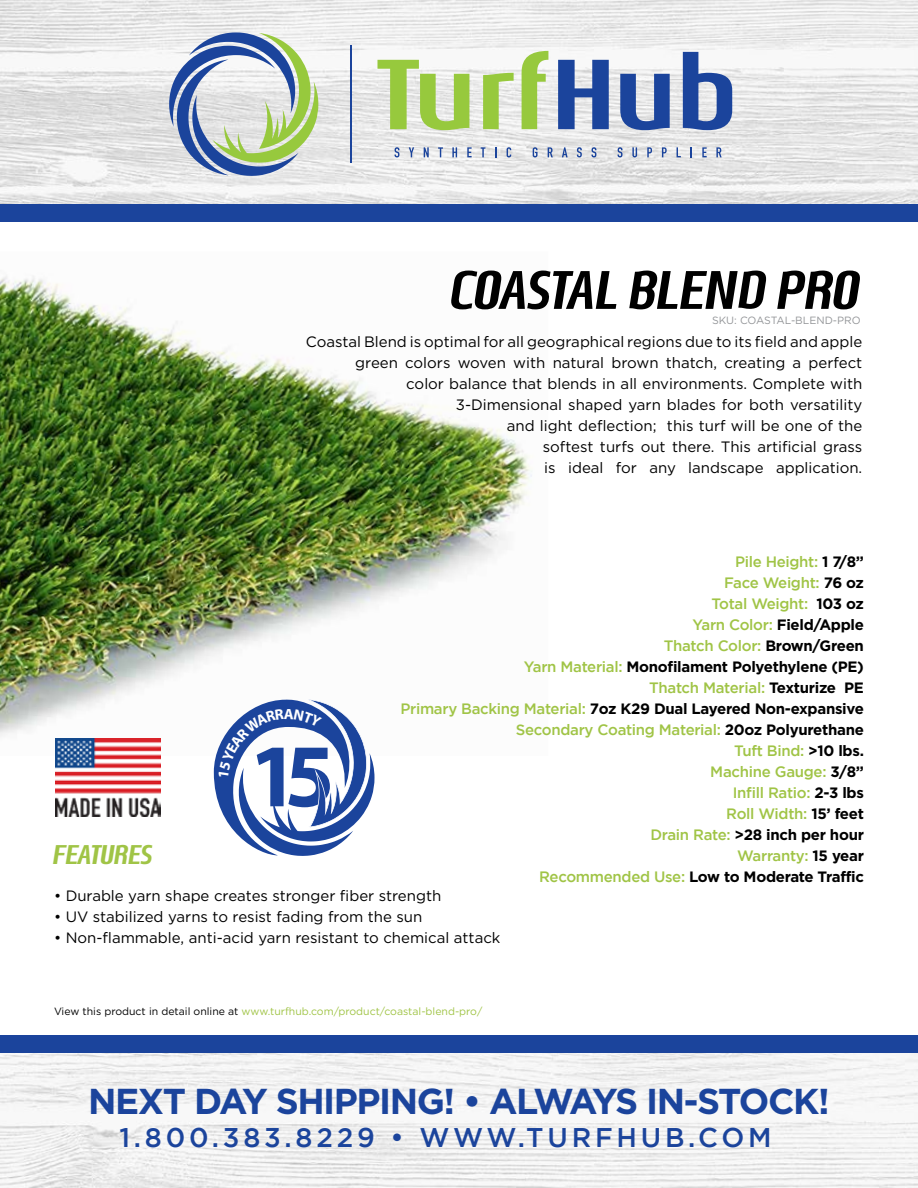
<style>
.page{position:relative;width:918px;height:1188px;background:#fff}
.page>*{position:absolute;margin:0;border:0;box-sizing:border-box;transform-origin:0 0}
.t1{font:italic 700 54px "Nautikka";letter-spacing:-.03em;color:#000}
.t2{font:700 36px "Gotham";letter-spacing:-.04em;color:#1b449c}
.t3{font:500 27px "Gotham";letter-spacing:.14em;color:#1b449c}
.t4{font:italic 700 27px "Nautikka";letter-spacing:-.03em;color:#a0c446}
.t5{font:15px/21px "Gotham HTF";color:#000;text-align:right}
.t6{font:500 15px/21px "Gotham";letter-spacing:-.02em;color:#a0c446;text-align:right}
.t7{font:10.5px "Gotham HTF";color:#a0c446}
.t8{font:10.5px "Gotham HTF";color:#939598}
.s1{font-weight:700;color:#000}
.s2{color:#000}
</style>
<div class="page">
<img style="left:0;top:0;width:918px;height:1188px">
<div style="left:0;top:221px;width:918px;height:814px;background:#fff"></div>
<img style="left:0;top:276px;width:532px;height:480px">
<hr style="left:350px;top:46px;width:1px;height:117px;background:#1b449c">
<svg style="left:169px;top:32px;width:149px;height:144px"></svg>
<svg style="left:394px;top:147px;width:5px;height:10px"></svg>
<svg style="left:409px;top:147px;width:5px;height:10px"></svg>
<svg style="left:424px;top:147px;width:5px;height:10px"></svg>
<svg style="left:438px;top:147px;width:5px;height:10px"></svg>
<svg style="left:452px;top:147px;width:5px;height:10px"></svg>
<svg style="left:467px;top:147px;width:5px;height:10px"></svg>
<svg style="left:481px;top:147px;width:4px;height:10px"></svg>
<svg style="left:507px;top:147px;width:4px;height:10px"></svg>
<svg style="left:533px;top:147px;width:5px;height:10px"></svg>
<svg style="left:548px;top:147px;width:5px;height:10px"></svg>
<svg style="left:562px;top:147px;width:6px;height:10px"></svg>
<svg style="left:577px;top:147px;width:5px;height:10px"></svg>
<svg style="left:591px;top:147px;width:5px;height:10px"></svg>
<svg style="left:618px;top:147px;width:5px;height:10px"></svg>
<svg style="left:632px;top:147px;width:5px;height:10px"></svg>
<svg style="left:647px;top:147px;width:5px;height:10px"></svg>
<svg style="left:662px;top:147px;width:5px;height:10px"></svg>
<svg style="left:677px;top:147px;width:4px;height:10px"></svg>
<svg style="left:702px;top:147px;width:5px;height:10px"></svg>
<svg style="left:716px;top:147px;width:6px;height:10px"></svg>
<svg style="left:377px;top:60px;width:92px;height:70px"></svg>
<svg style="left:483px;top:73px;width:31px;height:56px"></svg>
<svg style="left:522px;top:51px;width:26px;height:78px"></svg>
<svg style="left:558px;top:60px;width:51px;height:69px;background:#5a77b4"></svg>
<svg style="left:620px;top:74px;width:50px;height:56px;background:#627cb6"></svg>
<svg style="left:683px;top:52px;width:49px;height:78px"></svg>
<div style="left:0;top:205px;width:918px;height:17px;background:#1b449c"></div>
<div style="left:0;top:1035px;width:918px;height:18px;background:#1b449c"></div>
<img style="left:55px;top:738px;width:105px;height:78px">
<svg style="left:214px;top:698px;width:161px;height:158px"></svg>
<h1 class="t1" style="left:453px;top:251px;width:412px">COASTAL BLEND PRO</h1>
<p class="t8" style="left:712px;top:314px;width:150px">SKU: COASTAL-BLEND-PRO</p>
<p class="t5" style="left:306px;top:331px;width:558px">Coastal Blend is optimal for all geographical regions due to its field and apple green colors woven with natural brown thatch, creating a perfect<br>color balance that blends in all environments. Complete with 3-Dimensional shaped yarn blades for both versatility<br>and light deflection; this turf will be one of the<br>softest turfs out there. This artificial grass<br>is ideal for any landscape application.</p>
<p class="t6" style="left:400px;top:550px;width:465px">Pile Height: <span class="s1">1 7/8”<br></span>Face Weight: <span class="s1">76 oz<br></span>Total Weight: <span class="s1">103 oz<br></span>Yarn Color: <span class="s1">Field/Apple<br></span>Thatch Color: <span class="s1">Brown/Green<br></span>Yarn Material: <span class="s1">Monofilament Polyethylene (PE)<br></span>Thatch Material: <span class="s1">Texturize PE<br></span>Primary Backing Material: <span class="s1">7oz K29 Dual Layered Non-expansive<br></span>Secondary Coating Material: <span class="s1">20oz Polyurethane<br></span>Tuft Bind: <span class="s1">&gt;10 lbs.<br></span>Machine Gauge: <span class="s1">3/8”<br></span>Infill Ratio: <span class="s1">2-3 lbs<br></span>Roll Width: <span class="s1">15’ feet<br></span>Drain Rate: <span class="s1">&gt;28 inch per hour<br></span>Warranty: <span class="s1">15 year<br></span>Recommended Use: <span class="s1">Low to Moderate Traffic</span></p>
<h3 class="t4" style="left:54px;top:835px;width:102px">FEATURES</h3>
<p class="t5" style="left:54px;top:885px;width:389px">• Durable yarn shape creates stronger fiber strength</p>
<p class="t5" style="left:54px;top:906px;width:370px">• UV stabilized yarns to resist fading from the sun</p>
<p class="t5" style="left:54px;top:927px;width:448px">• Non-flammable, anti-acid yarn resistant to chemical attack</p>
<p class="t7" style="left:54px;top:1005px;width:430px"><span class="s2">View this product in detail online at</span> www.turfhub.com/product/coastal-blend-pro/</p>
<h2 class="t2" style="left:88px;top:1081px;width:743px">NEXT DAY SHIPPING! • ALWAYS IN-STOCK!</h2>
<h3 class="t3" style="left:119px;top:1122px;width:654px">1.800.383.8229 • WWW.TURFHUB.COM</h3>
</div>
